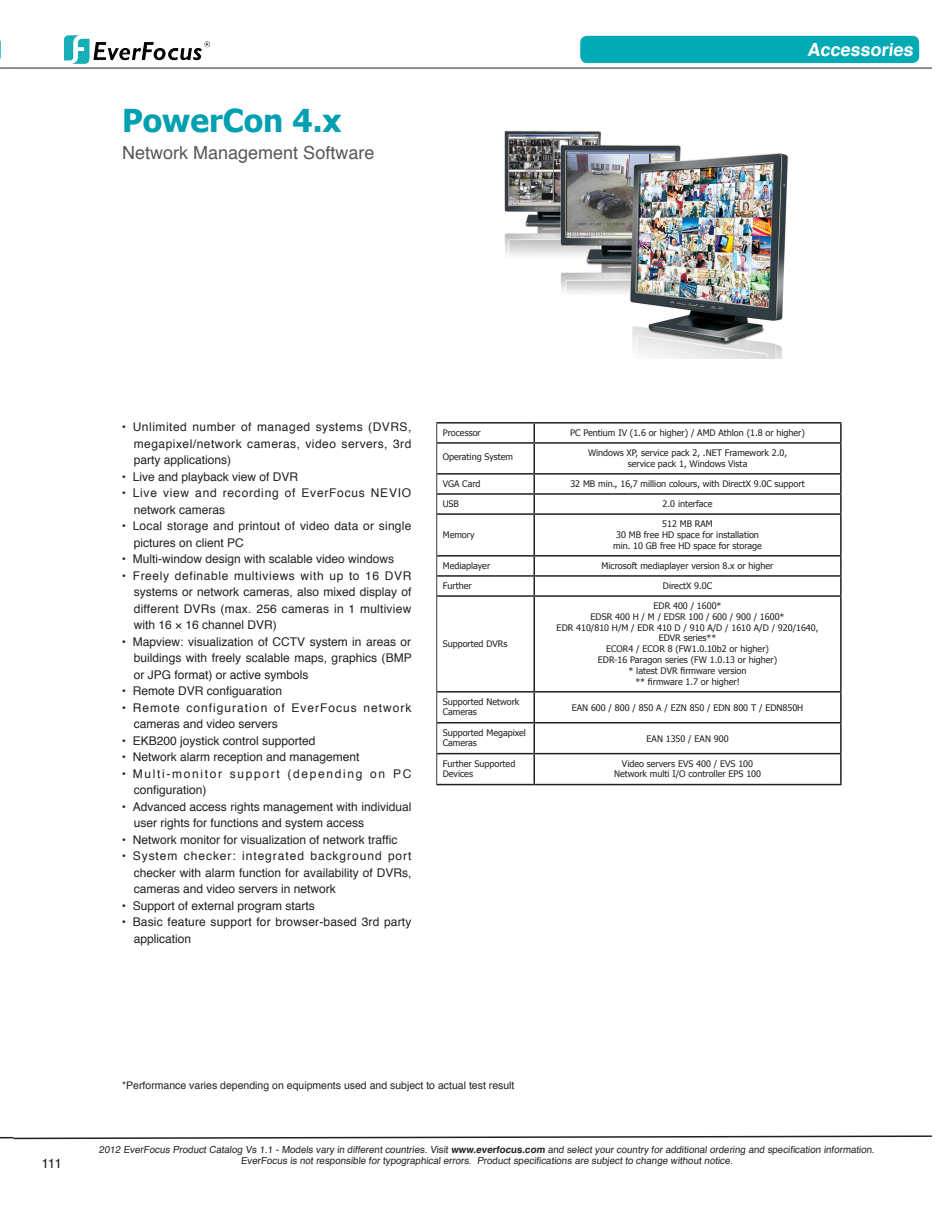
<style>
.page{position:relative;width:944px;height:1214px;background:#fff}
.page>*{position:absolute;margin:0;border:0;box-sizing:border-box;transform-origin:0 0}
.t1{font:700 31.5px "Tahoma";color:#00a0b0}
.t2{font:18px "Helvetica";color:#57585a}
.t3{font:700 18px "Helvetica";color:#fff}
.t4{font:13.5px "Helvetica";color:#231f20}
.t5{font:12px/16.5px "Helvetica";color:#231f20;text-align:justify}
.t6{font:12px/16.5px "Helvetica";letter-spacing:.085em;color:#231f20}
.t7{font:12px/16.5px "Helvetica";letter-spacing:.065em;color:#231f20}
.t8{font:12px/16.5px "Helvetica";letter-spacing:.14em;color:#231f20}
.t9{font:10.5px "Helvetica";color:#231f20}
.t10{font:9.75px/10.5px "Helvetica";color:#231f20;text-align:center}
.t11{font:9px/10.8px "Tahoma";color:#231f20;text-align:center}
.s1{font-weight:700}
</style>
<div class="page">
<svg style="left:0;top:40px;width:13px;height:29px"></svg>
<div style="left:580px;top:36px;width:339px;height:27px;background:#00aab5;border-radius:7px"></div>
<img style="left:65px;top:36px;width:144px;height:27px">
<svg style="left:0;top:1135px;width:932px;height:5px"></svg>
<hr style="left:13px;top:68px;width:918px;height:1px;background:#231f20">
<img style="left:504px;top:130px;width:284px;height:228px">
<hr style="left:436px;top:422px;width:98px;height:1px;background:#231f20">
<hr style="left:534px;top:422px;width:307px;height:1px;background:#231f20">
<svg style="left:533px;top:423px;width:2px;height:19px"></svg>
<hr style="left:437px;top:442px;width:97px;height:2px;background:#231f20">
<hr style="left:534px;top:442px;width:307px;height:2px;background:#231f20">
<hr style="left:533px;top:444px;width:2px;height:29px;background:#231f20">
<hr style="left:437px;top:473px;width:97px;height:1px;background:#231f20">
<hr style="left:534px;top:473px;width:307px;height:1px;background:#231f20">
<hr style="left:437px;top:493px;width:97px;height:2px;background:#231f20">
<hr style="left:534px;top:493px;width:307px;height:2px;background:#231f20">
<svg style="left:533px;top:474px;width:2px;height:39px"></svg>
<svg style="left:840px;top:423px;width:1px;height:90px"></svg>
<hr style="left:437px;top:513px;width:97px;height:2px;background:#231f20">
<hr style="left:534px;top:513px;width:307px;height:2px;background:#231f20">
<hr style="left:533px;top:515px;width:2px;height:40px;background:#231f20">
<hr style="left:840px;top:515px;width:1px;height:40px;background:#231f20">
<hr style="left:437px;top:555px;width:97px;height:1px;background:#231f20">
<hr style="left:534px;top:555px;width:307px;height:1px;background:#231f20">
<hr style="left:437px;top:575px;width:97px;height:1px;background:#231f20">
<hr style="left:534px;top:575px;width:307px;height:1px;background:#231f20">
<svg style="left:533px;top:556px;width:2px;height:39px"></svg>
<svg style="left:840px;top:556px;width:1px;height:39px"></svg>
<hr style="left:437px;top:595px;width:97px;height:2px;background:#231f20">
<hr style="left:534px;top:595px;width:307px;height:2px;background:#231f20">
<hr style="left:533px;top:597px;width:2px;height:94px;background:#231f20">
<hr style="left:840px;top:597px;width:1px;height:94px;background:#231f20">
<hr style="left:437px;top:691px;width:97px;height:1px;background:#231f20">
<hr style="left:534px;top:691px;width:307px;height:1px;background:#231f20">
<hr style="left:533px;top:692px;width:2px;height:30px;background:#231f20">
<hr style="left:840px;top:692px;width:1px;height:30px;background:#231f20">
<hr style="left:437px;top:722px;width:97px;height:1px;background:#231f20">
<hr style="left:534px;top:722px;width:307px;height:1px;background:#231f20">
<hr style="left:533px;top:723px;width:2px;height:30px;background:#231f20">
<hr style="left:840px;top:723px;width:1px;height:30px;background:#231f20">
<hr style="left:437px;top:753px;width:97px;height:1px;background:#231f20">
<hr style="left:534px;top:753px;width:307px;height:1px;background:#231f20">
<hr style="left:533px;top:754px;width:2px;height:30px;background:#231f20">
<hr style="left:840px;top:754px;width:1px;height:30px;background:#231f20">
<hr style="left:436px;top:784px;width:98px;height:1px;background:#231f20">
<hr style="left:534px;top:784px;width:307px;height:1px;background:#231f20">
<svg style="left:436px;top:423px;width:1px;height:20px"></svg>
<hr style="left:436px;top:443px;width:1px;height:31px;background:#3e3e3f">
<svg style="left:436px;top:474px;width:1px;height:40px"></svg>
<hr style="left:436px;top:514px;width:1px;height:42px;background:#3e3e3f">
<svg style="left:436px;top:556px;width:1px;height:40px"></svg>
<hr style="left:436px;top:596px;width:1px;height:96px;background:#3e3e3f">
<hr style="left:436px;top:692px;width:1px;height:30px;background:#3e3e3f">
<hr style="left:436px;top:722px;width:1px;height:31px;background:#3e3e3f">
<hr style="left:436px;top:753px;width:1px;height:31px;background:#3e3e3f">
<h1 class="t1" style="left:122px;top:99px;width:221px">PowerCon 4.x</h1>
<h2 class="t2" style="left:122px;top:138px;width:254px">Network Management Software</h2>
<h2 class="t3" style="left:807px;top:35px;width:111px">Accessories</h2>
<p class="t5" style="left:134px;top:419px;width:279px;text-indent:-12px">• Unlimited number of managed systems (DVRS, megapixel/network cameras, video servers, 3rd party applications)</p>
<p class="t5" style="left:122px;top:468px;width:178px">• Live and playback view of DVR</p>
<p class="t7" style="left:134px;top:485px;width:279px;text-indent:-12px">• Live view and recording of EverFocus NEVIO network cameras</p>
<p class="t5" style="left:134px;top:518px;width:279px;text-indent:-12px">• Local storage and printout of video data or single pictures on client PC</p>
<p class="t5" style="left:122px;top:551px;width:274px">• Multi-window design with scalable video windows</p>
<p class="t5" style="left:134px;top:567px;width:279px;text-indent:-12px">• Freely definable multiviews with up to 16 DVR systems or network cameras, also mixed display of different DVRs (max. 256 cameras in 1 multiview with 16 × 16 channel DVR)</p>
<p class="t5" style="left:134px;top:633px;width:279px;text-indent:-12px">• Mapview: visualization of CCTV system in areas or buildings with freely scalable maps, graphics (BMP or JPG format) or active symbols</p>
<p class="t5" style="left:122px;top:683px;width:162px">• Remote DVR configuaration</p>
<p class="t6" style="left:134px;top:699px;width:279px;text-indent:-12px">• Remote configuration of EverFocus network cameras and video servers</p>
<p class="t5" style="left:122px;top:732px;width:195px">• EKB200 joystick control supported</p>
<p class="t5" style="left:122px;top:749px;width:239px">• Network alarm reception and management</p>
<p class="t8" style="left:134px;top:765px;width:279px;text-indent:-12px">• Multi-monitor support (depending on PC configuration)</p>
<p class="t5" style="left:134px;top:798px;width:279px;text-indent:-12px">• Advanced access rights management with individual user rights for functions and system access</p>
<p class="t5" style="left:122px;top:831px;width:277px">• Network monitor for visualization of network traffic</p>
<p class="t5" style="left:134px;top:848px;width:279px;text-indent:-12px">• System checker: integrated background port checker with alarm function for availability of DVRs, cameras and video servers in network</p>
<p class="t5" style="left:122px;top:897px;width:194px">• Support of external program starts</p>
<p class="t5" style="left:134px;top:914px;width:279px;text-indent:-12px">• Basic feature support for browser-based 3rd party application</p>
<p class="t11" style="left:442px;top:426px;width:40px">Processor</p>
<p class="t11" style="left:570px;top:426px;width:236px">PC Pentium IV (1.6 or higher) / AMD Athlon (1.8 or higher)</p>
<p class="t11" style="left:442px;top:451px;width:72px">Operating System</p>
<p class="t11" style="left:588px;top:447px;width:200px">Windows XP, service pack 2, .NET Framework 2.0, service pack 1, Windows Vista</p>
<p class="t11" style="left:442px;top:477px;width:39px">VGA Card</p>
<p class="t11" style="left:570px;top:477px;width:236px">32 MB min., 16,7 million colours, with DirectX 9.0C support</p>
<p class="t11" style="left:442px;top:498px;width:18px">USB</p>
<p class="t11" style="left:662px;top:498px;width:51px">2.0 interface</p>
<p class="t11" style="left:442px;top:528px;width:33px">Memory</p>
<p class="t11" style="left:613px;top:518px;width:150px">512 MB RAM<br>30 MB free HD space for installation min. 10 GB free HD space for storage</p>
<p class="t11" style="left:443px;top:559px;width:49px">Mediaplayer</p>
<p class="t11" style="left:601px;top:559px;width:173px">Microsoft mediaplayer version 8.x or higher</p>
<p class="t11" style="left:443px;top:579px;width:30px">Further</p>
<p class="t11" style="left:663px;top:579px;width:51px">DirectX 9.0C</p>
<p class="t11" style="left:443px;top:638px;width:66px">Supported DVRs</p>
<p class="t11" style="left:556px;top:600px;width:263px">EDR 400 / 1600*<br>EDSR 400 H / M / EDSR 100 / 600 / 900 / 1600*<br>EDR 410/810 H/M / EDR 410 D / 910 A/D / 1610 A/D / 920/1640,<br>EDVR series**<br>ECOR4 / ECOR 8 (FW1.0.10b2 or higher)<br>EDR-16 Paragon series (FW 1.0.13 or higher)<br>* latest DVR firmware version<br>** firmware 1.7 or higher!</p>
<p class="t11" style="left:442px;top:695px;width:78px;text-align:left">Supported Network<br>Cameras</p>
<p class="t11" style="left:571px;top:701px;width:233px">EAN 600 / 800 / 850 A / EZN 850 / EDN 800 T / EDN850H</p>
<p class="t11" style="left:442px;top:726px;width:85px;text-align:left">Supported Megapixel<br>Cameras</p>
<p class="t11" style="left:646px;top:732px;width:84px">EAN 1350 / EAN 900</p>
<p class="t11" style="left:442px;top:757px;width:74px;text-align:left">Further Supported<br>Devices</p>
<p class="t11" style="left:614px;top:757px;width:149px">Video servers EVS 400 / EVS 100<br>Network multi I/O controller EPS 100</p>
<p class="t4" style="left:41px;top:1152px;width:22px">111</p>
<p class="t9" style="left:122px;top:1077px;width:394px">*Performance varies depending on equipments used and subject to actual test result</p>
<p class="t10" style="left:99px;top:1145px;width:778px">2012 EverFocus Product Catalog Vs 1.1 - Models vary in different countries. Visit <span class="s1">www.everfocus.com</span> and select your country for additional ordering and specification information.<br>EverFocus is not responsible for typographical errors. Product specifications are subject to change without notice.</p>
</div>
